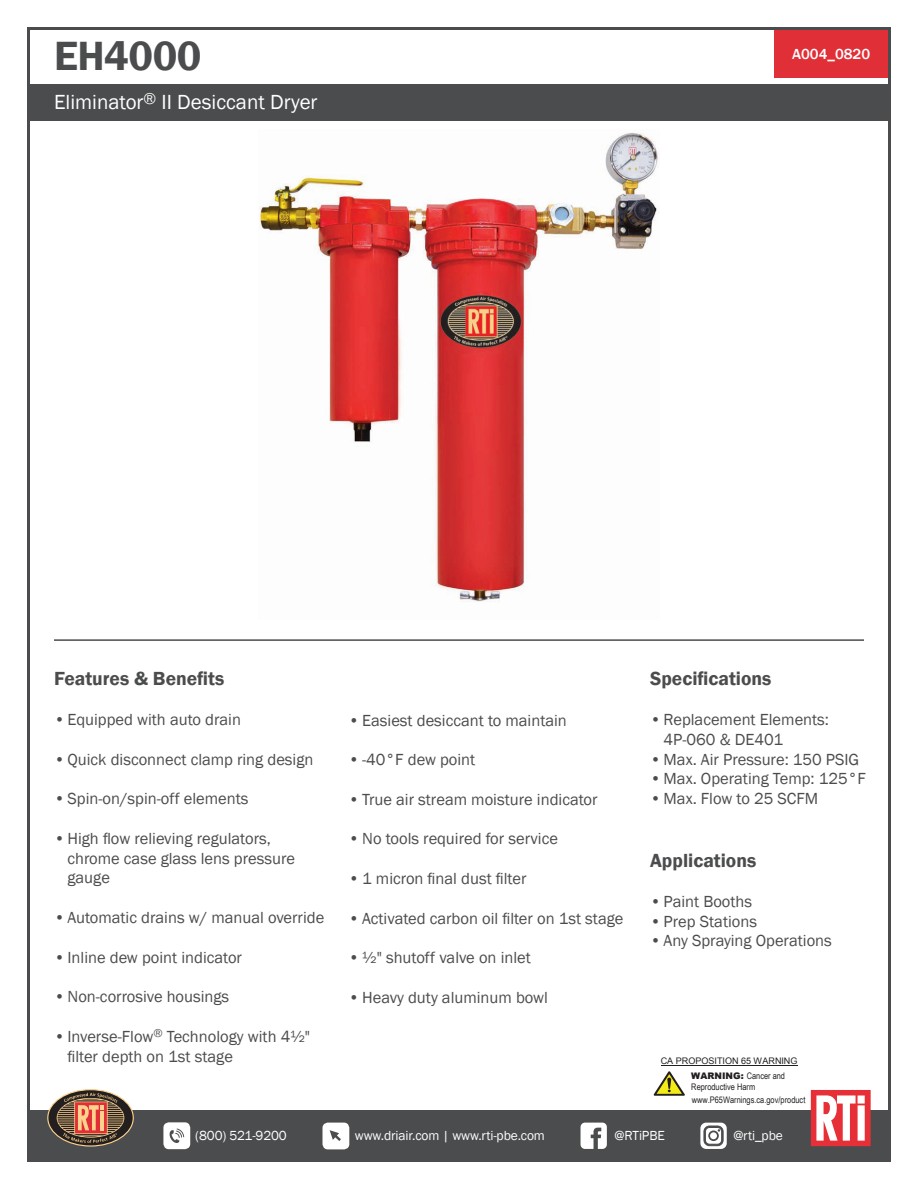
<style>
.page{position:relative;width:918px;height:1188px;background:#fff}
.page>*{position:absolute;margin:0;border:0;box-sizing:border-box;transform-origin:0 0}
.t1{font:600 42px "Franklin Gothic";letter-spacing:-.01em;color:#4b4c4d}
.t2{font:21px "Franklin Gothic";color:#fff}
.t3{font:600 19.5px "Franklin Gothic";color:#4b4c4d}
.t4{font:16.5px/19.8px "Franklin Gothic";color:#4b4c4d}
.t5{font:500 15px "Franklin Gothic";color:#fff}
.t6{font:13.5px "Franklin Gothic";letter-spacing:-.01em;color:#fff}
.t7{font:9px/10.5px "Arial Narrow";color:#231f20}
.t8{font:9px "Arial";color:#231f20}
.s1{font-family:"Arial";font-weight:900}
</style>
<div class="page">
<div style="left:774px;top:29px;width:114px;height:49px;background:#e12f37"></div>
<div style="left:27px;top:1110px;width:864px;height:52px;background:#4b4c4d"></div>
<svg style="left:811px;top:1090px;width:60px;height:56px;background:#ef878c"></svg>
<svg style="left:48px;top:1090px;width:85px;height:56px"></svg>
<div style="left:47px;top:1089px;width:87px;height:57px;border:1px solid #fed28c;border-radius:50%"></div>
<svg style="left:57px;top:1093px;width:67px;height:50px;background:#93654e"></svg>
<div style="left:323px;top:1123px;width:26px;height:26px;background:#fff;border-radius:5px"></div>
<svg style="left:330px;top:1130px;width:11px;height:11px"></svg>
<div style="left:163px;top:1122px;width:27px;height:27px;background:#fff;border-radius:5px"></div>
<svg style="left:170px;top:1129px;width:14px;height:14px"></svg>
<svg style="left:581px;top:1123px;width:26px;height:26px"></svg>
<svg style="left:700px;top:1123px;width:27px;height:26px"></svg>
<svg style="left:704px;top:1126px;width:19px;height:20px"></svg>
<div style="left:27px;top:84px;width:864px;height:37px;background:#4b4c4d"></div>
<hr style="left:661px;top:1065px;width:136px;height:1px;background:#231f20">
<svg style="left:654px;top:1071px;width:31px;height:25px"></svg>
<img style="left:260px;top:133px;width:399px;height:469px">
<hr style="left:54px;top:639px;width:810px;height:2px;background:#4b4c4d">
<h1 class="t1" style="left:54px;top:30px;width:149px">EH4000</h1>
<p class="t5" style="left:792px;top:45px;width:80px">A004_0820</p>
<p class="t2" style="left:54px;top:89px;width:265px">Eliminator<sup>®</sup> II Desiccant Dryer</p>
<p class="t3" style="left:54px;top:667px;width:172px">Features &amp; Benefits</p>
<p class="t4" style="left:54px;top:710px;width:188px">• Equipped with auto drain</p>
<p class="t4" style="left:54px;top:750px;width:261px">• Quick disconnect clamp ring design</p>
<p class="t4" style="left:54px;top:789px;width:196px">• Spin-on/spin-off elements</p>
<p class="t4" style="left:68px;top:829px;width:229px;text-indent:-14px">• High flow relieving regulators, chrome case glass lens pressure gauge</p>
<p class="t4" style="left:54px;top:908px;width:272px">• Automatic drains w/ manual override</p>
<p class="t4" style="left:54px;top:948px;width:190px">• Inline dew point indicator</p>
<p class="t4" style="left:54px;top:987px;width:177px">• Non-corrosive housings</p>
<p class="t4" style="left:68px;top:1027px;width:244px;text-indent:-14px">• Inverse-Flow<sup>®</sup> Technology with 4½" filter depth on 1st stage</p>
<p class="t4" style="left:349px;top:711px;width:220px">• Easiest desiccant to maintain</p>
<p class="t4" style="left:349px;top:750px;width:128px">• -40°F dew point</p>
<p class="t4" style="left:349px;top:790px;width:250px">• True air stream moisture indicator</p>
<p class="t4" style="left:349px;top:829px;width:211px">• No tools required for service</p>
<p class="t4" style="left:349px;top:869px;width:179px">• 1 micron final dust filter</p>
<p class="t4" style="left:349px;top:909px;width:276px">• Activated carbon oil filter on 1st stage</p>
<p class="t4" style="left:349px;top:948px;width:184px">• ½" shutoff valve on inlet</p>
<p class="t4" style="left:349px;top:988px;width:201px">• Heavy duty aluminum bowl</p>
<p class="t3" style="left:650px;top:667px;width:123px">Specifications</p>
<p class="t4" style="left:664px;top:710px;width:167px;text-indent:-14px">• Replacement Elements:<br>4P-060 &amp; DE401</p>
<p class="t4" style="left:650px;top:750px;width:211px">• Max. Air Pressure: 150 PSIG</p>
<p class="t4" style="left:650px;top:769px;width:217px">• Max. Operating Temp: 125°F</p>
<p class="t4" style="left:650px;top:789px;width:170px">• Max. Flow to 25 SCFM</p>
<p class="t3" style="left:650px;top:849px;width:108px">Applications</p>
<p class="t4" style="left:650px;top:892px;width:103px">• Paint Booths</p>
<p class="t4" style="left:650px;top:912px;width:108px">• Prep Stations</p>
<p class="t4" style="left:650px;top:931px;width:183px">• Any Spraying Operations</p>
<p class="t8" style="left:661px;top:1055px;width:138px">CA PROPOSITION 65 WARNING</p>
<p class="t7" style="left:691px;top:1070px;width:95px"><span class="s1">WARNING:</span> Cancer and<br>Reproductive Harm</p>
<p class="t7" style="left:692px;top:1095px;width:115px">www.P65Warnings.ca.gov/product</p>
<p class="t6" style="left:195px;top:1127px;width:93px">(800) 521-9200</p>
<p class="t6" style="left:355px;top:1127px;width:192px">www.driair.com | www.rti-pbe.com</p>
<p class="t6" style="left:615px;top:1127px;width:52px">@RTiPBE</p>
<p class="t6" style="left:733px;top:1127px;width:51px">@rti_pbe</p>
</div>
